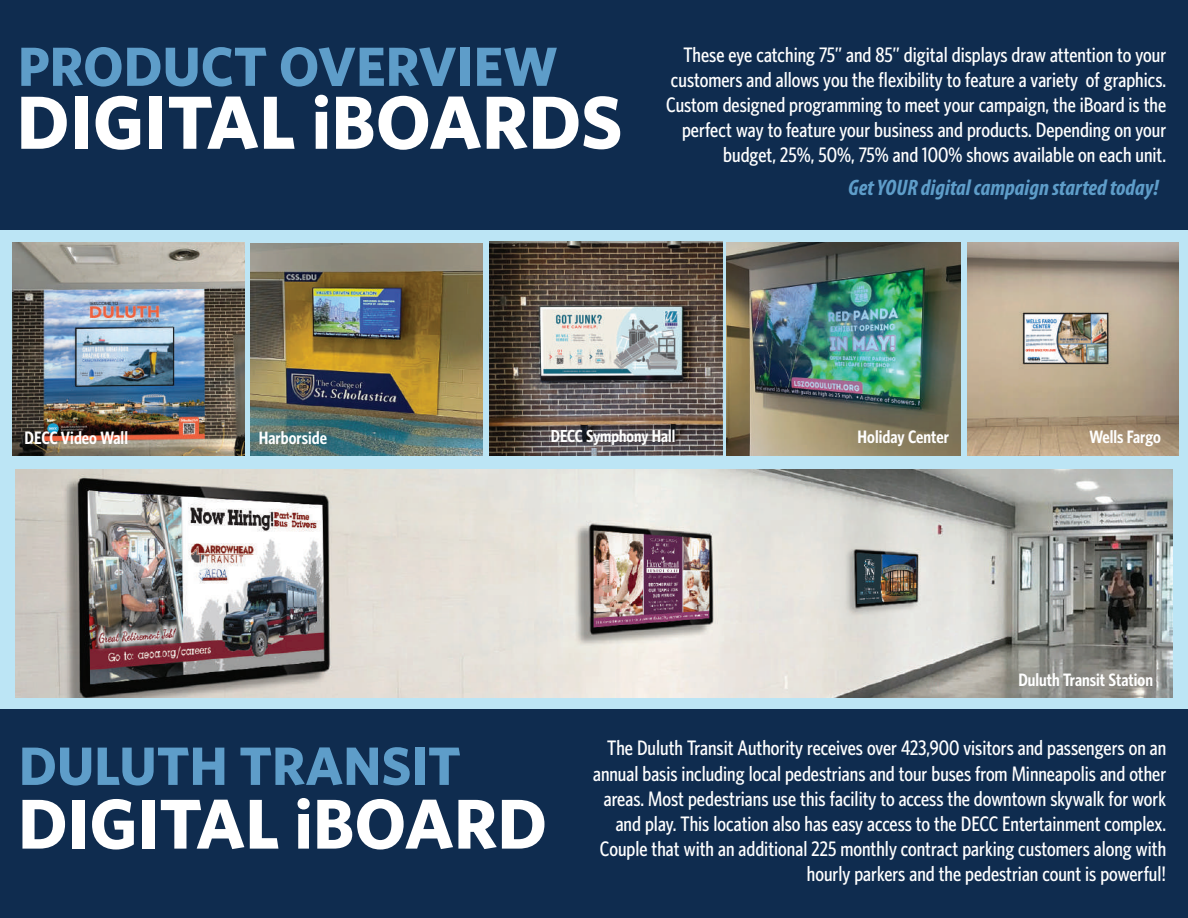
<style>
.page{position:relative;width:1188px;height:918px;background:#0f2c4f}
.page>*{position:absolute;margin:0;border:0;box-sizing:border-box;transform-origin:0 0}
.t1{font:italic 700 condensed 22.5px "Myriad Pro";color:#5e9dc9}
.t2{font:500 condensed 21px/25.2px "Whitney HTF";color:#fff;text-align:right}
.t3{font:600 condensed 18px "Whitney HTF";color:#fff}
.t4{font:600 condensed 17.4px "Whitney HTF";color:#fff}
</style>
<div class="page">
<div style="left:0;top:230px;width:1188px;height:478px;background:#bce5f5"></div>
<svg style="left:22px;top:800px;width:43px;height:49px"></svg>
<div style="left:73px;top:800px;width:12px;height:49px;background:#fff"></div>
<svg style="left:92px;top:799px;width:42px;height:51px"></svg>
<div style="left:142px;top:800px;width:12px;height:49px;background:#fff"></div>
<svg style="left:161px;top:800px;width:83px;height:49px"></svg>
<svg style="left:250px;top:800px;width:28px;height:49px"></svg>
<svg style="left:298px;top:798px;width:12px;height:51px"></svg>
<svg style="left:317px;top:799px;width:227px;height:51px"></svg>
<svg style="left:22px;top:748px;width:69px;height:38px"></svg>
<svg style="left:98px;top:748px;width:126px;height:38px"></svg>
<svg style="left:240px;top:747px;width:170px;height:38px"></svg>
<div style="left:415px;top:748px;width:9px;height:37px;background:#5e9dc9"></div>
<svg style="left:429px;top:748px;width:31px;height:37px"></svg>
<svg style="left:21px;top:97px;width:46px;height:52px"></svg>
<div style="left:75px;top:97px;width:13px;height:52px;background:#fff"></div>
<svg style="left:96px;top:96px;width:44px;height:54px"></svg>
<div style="left:149px;top:97px;width:13px;height:52px;background:#fff"></div>
<svg style="left:169px;top:97px;width:89px;height:52px"></svg>
<svg style="left:264px;top:97px;width:31px;height:52px"></svg>
<svg style="left:315px;top:95px;width:13px;height:54px"></svg>
<svg style="left:336px;top:96px;width:145px;height:54px"></svg>
<svg style="left:487px;top:96px;width:133px;height:53px"></svg>
<svg style="left:21px;top:47px;width:139px;height:40px"></svg>
<svg style="left:166px;top:47px;width:100px;height:40px"></svg>
<svg style="left:281px;top:47px;width:175px;height:40px"></svg>
<div style="left:460px;top:48px;width:10px;height:38px;background:#5e9dc9"></div>
<svg style="left:477px;top:47px;width:80px;height:39px"></svg>
<img style="left:727px;top:242px;width:234px;height:214px">
<img style="left:967px;top:243px;width:211px;height:213px">
<img style="left:16px;top:469px;width:1156px;height:229px">
<img style="left:489px;top:242px;width:233px;height:213px">
<img style="left:12px;top:242px;width:232px;height:213px">
<img style="left:251px;top:243px;width:232px;height:212px">
<p class="t2" style="left:666px;top:41px;width:501px">These eye catching 75” and 85” digital displays draw attention to your customers and allows you the flexibility to feature a variety of graphics.<br>Custom designed programming to meet your campaign, the iBoard is the perfect way to feature your business and products. Depending on your budget, 25%, 50%, 75% and 100% shows available on each unit.</p>
<p class="t1" style="left:848px;top:173px;width:312px">Get YOUR digital campaign started today!</p>
<p class="t3" style="left:24px;top:427px;width:105px">DECC Video Wall</p>
<p class="t3" style="left:259px;top:427px;width:70px">Harborside</p>
<p class="t4" style="left:551px;top:426px;width:126px">DECC Symphony Hall</p>
<p class="t3" style="left:858px;top:426px;width:93px">Holiday Center</p>
<p class="t3" style="left:1089px;top:426px;width:73px">Wells Fargo</p>
<p class="t3" style="left:1018px;top:670px;width:136px">Duluth Transit Station</p>
<p class="t2" style="left:593px;top:735px;width:575px">The Duluth Transit Authority receives over 423,900 visitors and passengers on an annual basis including local pedestrians and tour buses from Minneapolis and other areas. Most pedestrians use this facility to access the downtown skywalk for work and play. This location also has easy access to the DECC Entertainment complex.<br>Couple that with an additional 225 monthly contract parking customers along with hourly parkers and the pedestrian count is powerful!</p>
</div>
